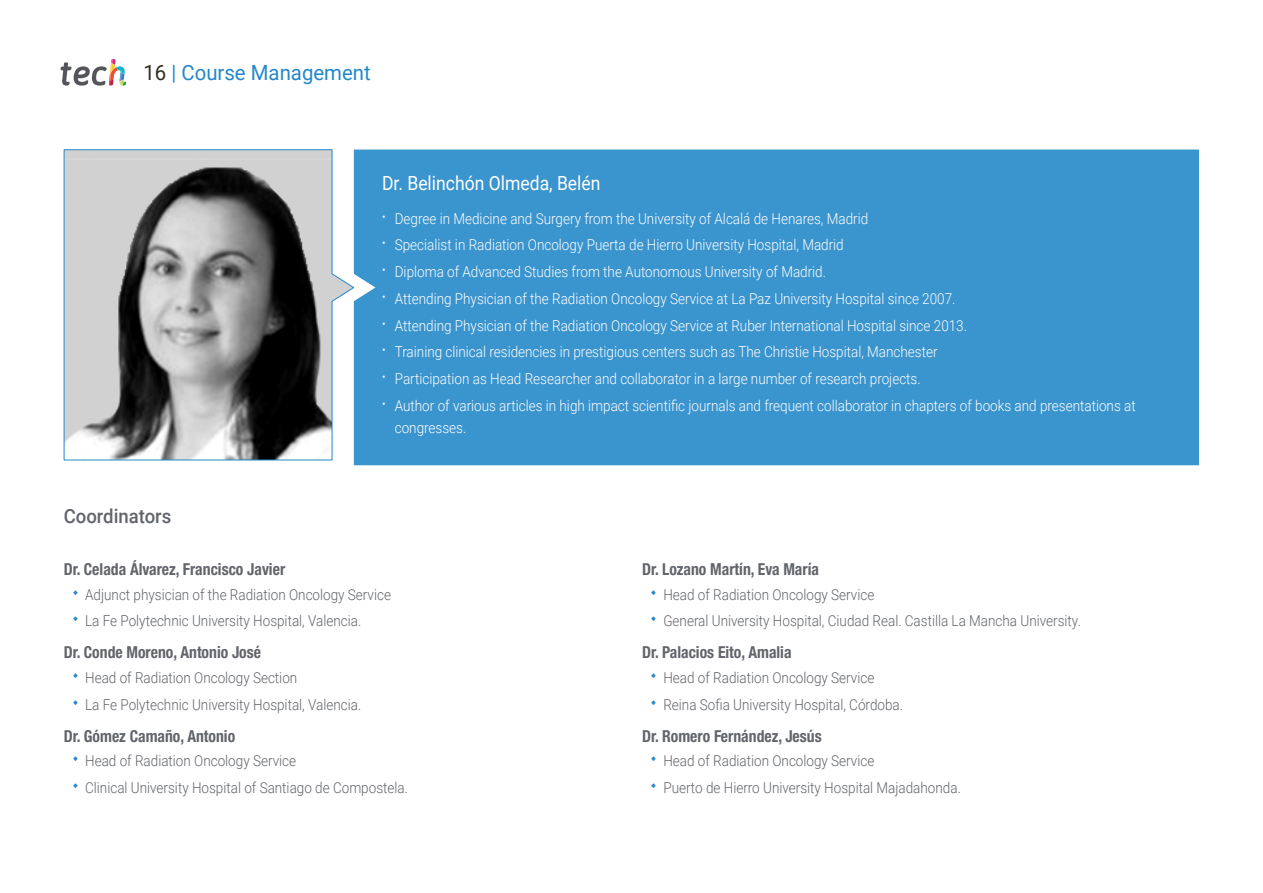
<style>
.page{position:relative;width:1263px;height:893px;background:#fff}
.page>*{position:absolute;margin:0;border:0;box-sizing:border-box;transform-origin:0 0}
.t1{font:21px "Roboto";color:#2488c9}
.t2{font:19.5px "Roboto";color:#fff;scale:.9 1}
.t3{font:500 19.5px "Roboto";color:#61646a;scale:.95 1}
.t4{font:700 condensed 16.5px "Helvetica Neue LT Std";color:#61646a;scale:.95 1}
.t5{font:300 15px/22.5px "Roboto";color:#fff;scale:.9 1}
.t6{font:300 15px/26.7px "Roboto";color:#61646a;scale:.9 1}
.s1{color:#312e20}
</style>
<div class="page">
<svg style="left:61px;top:59px;width:65px;height:27px"></svg>
<div style="left:354px;top:150px;width:845px;height:315px;background:#3a94ce"></div>
<svg style="left:64px;top:149px;width:290px;height:311px;background:#949697"></svg>
<h1 class="t1" style="left:144px;top:57px;width:229px"><span class="s1">16</span> | Course Management</h1>
<h2 class="t2" style="left:382px;top:169px;width:244px">Dr. Belinchón Olmeda, Belén</h2>
<p class="t5" style="left:382px;top:206px;width:542px"><sup>•</sup> Degree in Medicine and Surgery from the University of Alcalá de Henares, Madrid</p>
<p class="t5" style="left:382px;top:233px;width:515px"><sup>•</sup> Specialist in Radiation Oncology Puerta de Hierro University Hospital, Madrid</p>
<p class="t5" style="left:382px;top:260px;width:495px"><sup>•</sup> Diploma of Advanced Studies from the Autonomous University of Madrid.</p>
<p class="t5" style="left:382px;top:287px;width:639px"><sup>•</sup> Attending Physician of the Radiation Oncology Service at La Paz University Hospital since 2007.</p>
<p class="t5" style="left:382px;top:313px;width:651px"><sup>•</sup> Attending Physician of the Radiation Oncology Service at Ruber International Hospital since 2013.</p>
<p class="t5" style="left:382px;top:340px;width:619px"><sup>•</sup> Training clinical residencies in prestigious centers such as The Christie Hospital, Manchester</p>
<p class="t5" style="left:382px;top:367px;width:600px"><sup>•</sup> Participation as Head Researcher and collaborator in a large number of research projects.</p>
<p class="t5" style="left:395px;top:394px;width:825px;text-indent:-13px"><sup>•</sup> Author of various articles in high impact scientific journals and frequent collaborator in chapters of books and presentations at congresses.</p>
<h2 class="t3" style="left:64px;top:502px;width:115px">Coordinators</h2>
<p class="t4" style="left:64px;top:559px;width:234px">Dr. Celada Álvarez, Francisco Javier</p>
<p class="t6" style="left:85px;top:580px;width:341px">Adjunct physician of the Radiation Oncology Service<br>La Fe Polytechnic University Hospital, Valencia.</p>
<p class="t4" style="left:64px;top:642px;width:209px">Dr. Conde Moreno, Antonio José</p>
<p class="t6" style="left:85px;top:664px;width:308px">Head of Radiation Oncology Section<br>La Fe Polytechnic University Hospital, Valencia.</p>
<p class="t4" style="left:64px;top:726px;width:182px">Dr. Gómez Camaño, Antonio</p>
<p class="t6" style="left:85px;top:747px;width:360px">Head of Radiation Oncology Service<br>Clinical University Hospital of Santiago de Compostela.</p>
<p class="t4" style="left:642px;top:559px;width:188px">Dr. Lozano Martín, Eva María</p>
<p class="t6" style="left:663px;top:580px;width:465px">Head of Radiation Oncology Service<br>General University Hospital, Ciudad Real. Castilla La Mancha University.</p>
<p class="t4" style="left:642px;top:642px;width:159px">Dr. Palacios Eito, Amalia</p>
<p class="t6" style="left:663px;top:664px;width:268px">Head of Radiation Oncology Service<br>Reina Sofia University Hospital, Córdoba.</p>
<p class="t4" style="left:642px;top:726px;width:190px">Dr. Romero Fernández, Jesús</p>
<p class="t6" style="left:663px;top:747px;width:332px">Head of Radiation Oncology Service<br>Puerto de Hierro University Hospital Majadahonda.</p>
</div>
